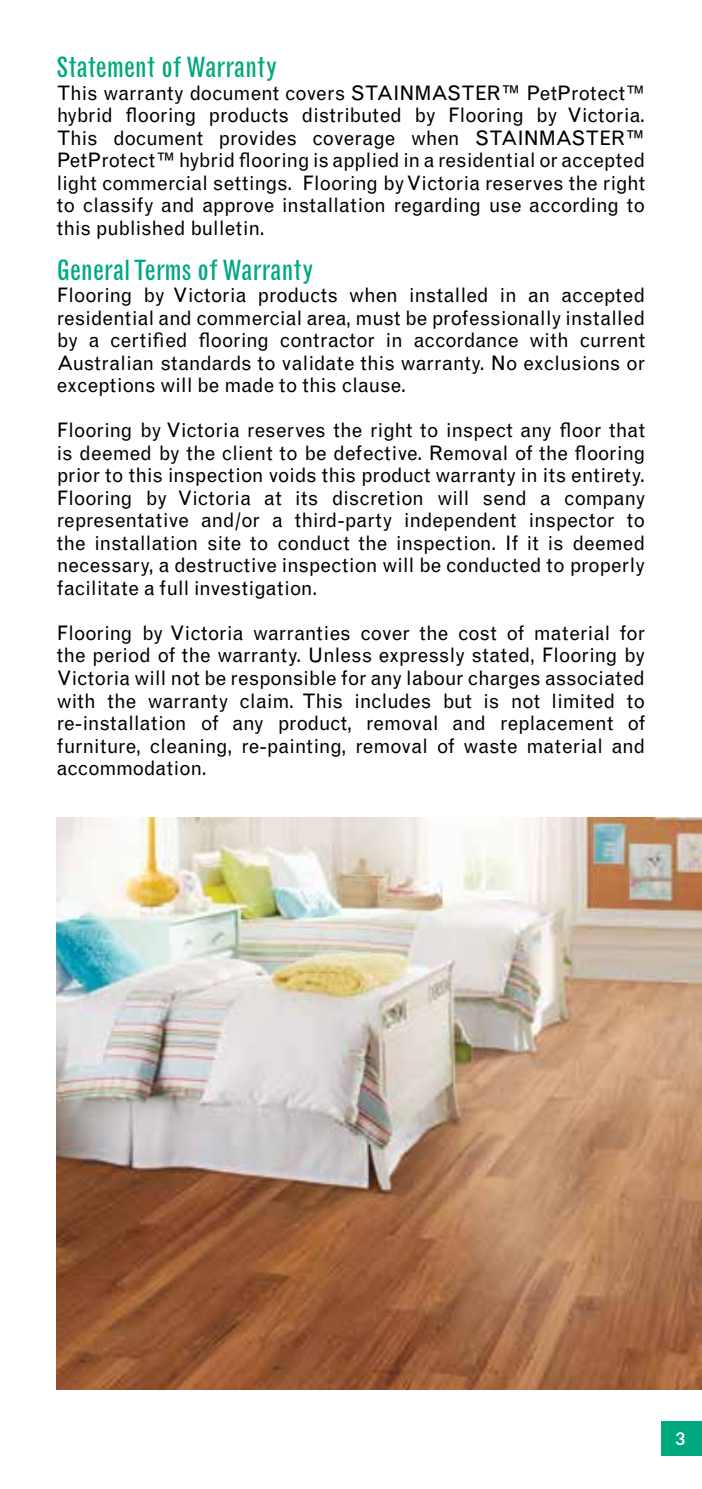
<style>
.page{position:relative;width:702px;height:1489px;background:#fff}
.page>*{position:absolute;margin:0;border:0;box-sizing:border-box;transform-origin:0 0}
.t1{font:condensed 27.5px "Grotesque MT Std";color:#00a880}
.t2{font:20px/22.5px "Grotesque MT Std";color:#000;text-align:justify}
.t3{font:700 17.5px "Lato";color:#fff}
.s1{font-stretch:condensed}
</style>
<div class="page">
<div style="left:661px;top:1421px;width:41px;height:34px;background:#00a880"></div>
<img style="left:57px;top:817px;width:645px;height:572px">
<h1 class="t1" style="left:57px;top:51px;width:222px">Statement of Warranty</h1>
<p class="t2" style="left:57px;top:82px;width:590px">This warranty document covers STAINMASTER<span class="s1">™</span> PetProtect™ hybrid flooring products distributed by Flooring by Victoria.<br>This document provides coverage when STAINMASTER<span class="s1">™ </span>PetProtect™ hybrid flooring is applied in a residential or accepted light commercial settings. Flooring by Victoria reserves the right to classify and approve installation regarding use according to this published bulletin.</p>
<h1 class="t1" style="left:57px;top:254px;width:258px">General Terms of Warranty</h1>
<p class="t2" style="left:57px;top:284px;width:590px">Flooring by Victoria products when installed in an accepted residential and commercial area, must be professionally installed by a certified flooring contractor in accordance with current Australian standards to validate this warranty. No exclusions or exceptions will be made to this clause.</p>
<p class="t2" style="left:57px;top:419px;width:590px">Flooring by Victoria reserves the right to inspect any floor that is deemed by the client to be defective. Removal of the flooring prior to this inspection voids this product warranty in its entirety.<br>Flooring by Victoria at its discretion will send a company representative and/or a third-party independent inspector to the installation site to conduct the inspection. If it is deemed necessary, a destructive inspection will be conducted to properly facilitate a full investigation.</p>
<p class="t2" style="left:57px;top:622px;width:590px">Flooring by Victoria warranties cover the cost of material for the period of the warranty. Unless expressly stated, Flooring by Victoria will not be responsible for any labour charges associated with the warranty claim. This includes but is not limited to re-installation of any product, removal and replacement of furniture, cleaning, re-painting, removal of waste material and accommodation.</p>
<p class="t3" style="left:675px;top:1428px;width:12px">3</p>
</div>
